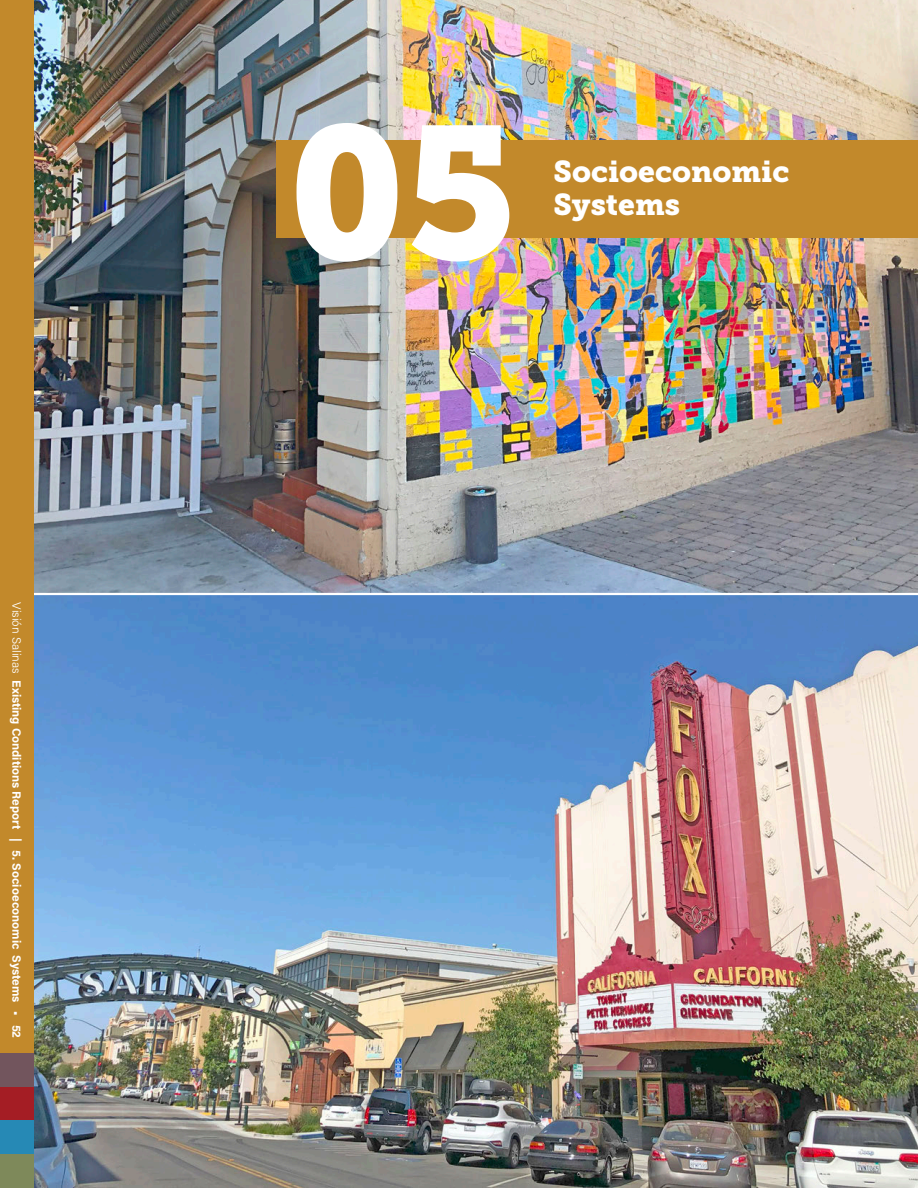
<style>
.page{position:relative;width:918px;height:1188px;background:#fff}
.page>*{position:absolute;margin:0;border:0;box-sizing:border-box;transform-origin:0 0}
.t1{font:187.5px "Museo Slab 900";color:#fff}
.t2{font:30px/33px "Museo Slab 900";color:#fff}
.t3{font:700 12px "Acumin Pro";color:#fff}
.s1{font-weight:300}
.s2{font-weight:400}
</style>
<div class="page">
<img style="left:34px;top:595px;width:884px;height:593px">
<img style="left:34px;top:0;width:884px;height:593px">
<div style="left:0;top:1053px;width:34px;height:34px;background:#72555d"></div>
<div style="left:0;top:0;width:34px;height:1053px;background:#c2892b"></div>
<div style="left:0;top:1087px;width:34px;height:33px;background:#a41d24"></div>
<div style="left:0;top:1120px;width:34px;height:34px;background:#2689b5"></div>
<div style="left:0;top:1154px;width:34px;height:34px;background:#7e895a"></div>
<div style="left:277px;top:140px;width:641px;height:98px;background:#c2892b"></div>
<p class="t3" style="left:25px;top:602px;width:437px;rotate:90deg"><span class="s1">Visión Salinas</span> Existing Conditions Report | 5. Socioeconomic Systems <span class="s2">■</span> 52</p>
<h1 class="t1" style="left:288px;top:85px;width:230px">05</h1>
<h2 class="t2" style="left:554px;top:155px;width:237px">Socioeconomic<br>Systems</h2>
</div>
